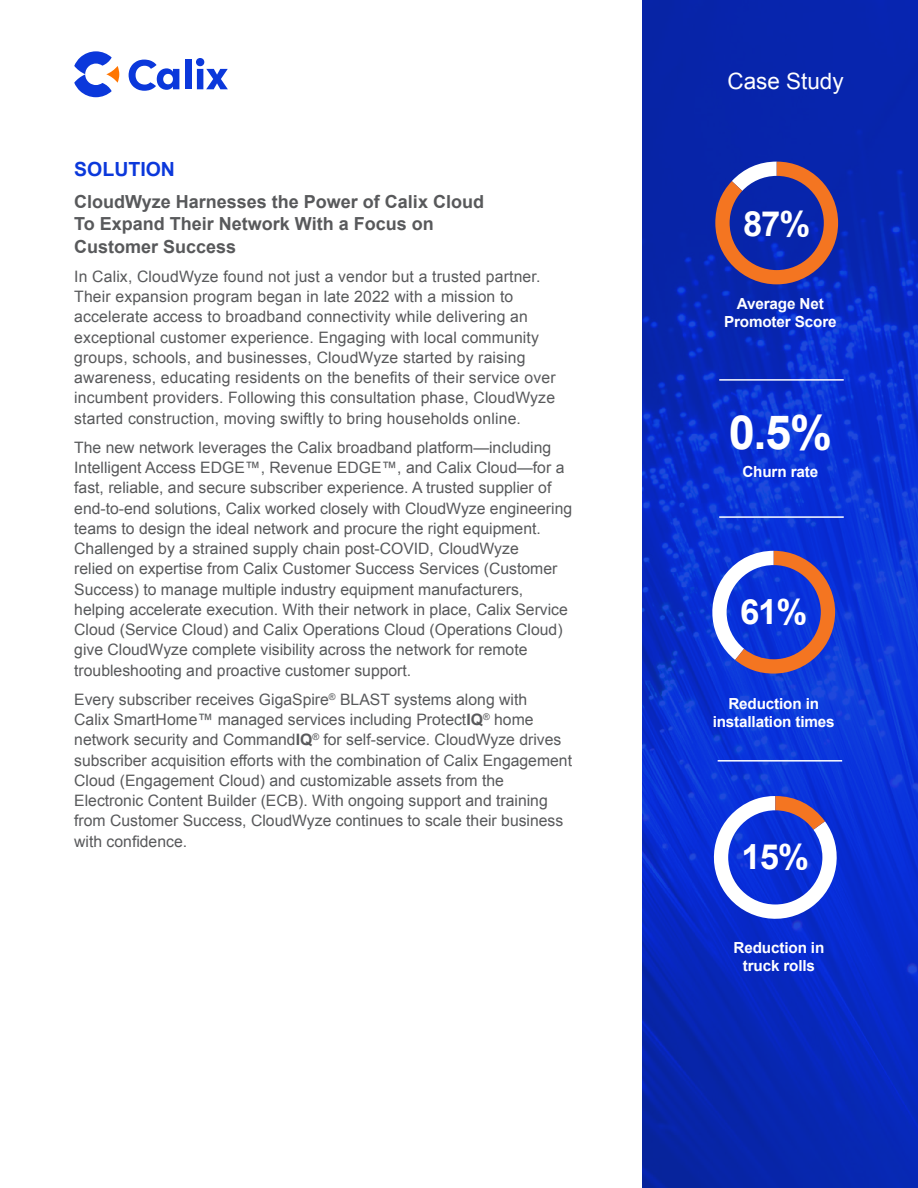
<style>
.page{position:relative;width:918px;height:1188px;background:#fff}
.page>*{position:absolute;margin:0;border:0;box-sizing:border-box;transform-origin:0 0}
.Solution_Brief_Title{font:700 47.1px "Arial";color:#fff}
.Solution_Brief_Title-2{font:700 34.65px "Arial";color:#fff}
.Solution_Brief_Title-3{font:22.5px "Arial";color:#fff}
.Body_Copy{font:700 19.5px "Arial";color:#0b38db}
.Body_Copy-2{font:700 18px/22.5px "Arial";color:#58595b}
.Body_Copy-3{font:15.75px/20.2px "Arial";color:#58595b}
.Solution_Brief_Title-4{font:700 15.3px/18px "Arial";letter-spacing:-.01em;color:#fff;text-align:center}
.s1{font-weight:700}
</style>
<div class="page">
<svg style="left:643px;top:0;width:275px;height:1188px;background:#082bc1"></svg>
<svg style="left:196px;top:58px;width:32px;height:31px"></svg>
<div style="left:185px;top:60px;width:6px;height:29px;background:#0b38db"></div>
<svg style="left:129px;top:60px;width:50px;height:31px"></svg>
<svg style="left:74px;top:51px;width:45px;height:46px"></svg>
<hr style="left:718px;top:760px;width:124px;height:2px;background:#fff">
<hr style="left:719px;top:379px;width:125px;height:2px;background:#fff">
<svg style="left:715px;top:162px;width:123px;height:122px;background:#544489"></svg>
<svg style="left:705px;top:551px;width:130px;height:123px;background:#5157bb"></svg>
<svg style="left:706px;top:796px;width:139px;height:131px"></svg>
<hr style="left:719px;top:516px;width:125px;height:2px;background:#fff">
<p class="Body_Copy" style="left:74px;top:157px;width:102px">SOLUTION</p>
<p class="Body_Copy-2" style="left:74px;top:191px;width:411px">CloudWyze Harnesses the Power of Calix Cloud<br>To Expand Their Network With a Focus on<br>Customer Success</p>
<p class="Body_Copy-3" style="left:74px;top:266px;width:483px">In Calix, CloudWyze found not just a vendor but a trusted partner.<br>Their expansion program began in late 2022 with a mission to accelerate access to broadband connectivity while delivering an exceptional customer experience. Engaging with local community groups, schools, and businesses, CloudWyze started by raising awareness, educating residents on the benefits of their service over incumbent providers. Following this consultation phase, CloudWyze started construction, moving swiftly to bring households online.</p>
<p class="Body_Copy-3" style="left:74px;top:437px;width:499px">The new network leverages the Calix broadband platform—including Intelligent Access EDGE™, Revenue EDGE™, and Calix Cloud—for a fast, reliable, and secure subscriber experience. A trusted supplier of end-to-end solutions, Calix worked closely with CloudWyze engineering teams to design the ideal network and procure the right equipment.<br>Challenged by a strained supply chain post-COVID, CloudWyze<br>relied on expertise from Calix Customer Success Services (Customer Success) to manage multiple industry equipment manufacturers, helping accelerate execution. With their network in place, Calix Service Cloud (Service Cloud) and Calix Operations Cloud (Operations Cloud) give CloudWyze complete visibility across the network for remote troubleshooting and proactive customer support.</p>
<p class="Body_Copy-3" style="left:74px;top:689px;width:499px">Every subscriber receives GigaSpire<sup>®</sup> BLAST systems along with<br>Calix SmartHome™ managed services including Protect<span class="s1">IQ</span><sup>®</sup> home network security and Command<span class="s1">IQ</span><sup>®</sup> for self-service. CloudWyze drives subscriber acquisition efforts with the combination of Calix Engagement Cloud (Engagement Cloud) and customizable assets from the Electronic Content Builder (ECB). With ongoing support and training from Customer Success, CloudWyze continues to scale their business with confidence.</p>
<p class="Solution_Brief_Title-3" style="left:727px;top:66px;width:118px">Case Study</p>
<p class="Solution_Brief_Title-2" style="left:743px;top:201px;width:69px">87%</p>
<p class="Solution_Brief_Title-4" style="left:724px;top:295px;width:114px">Average Net<br>Promoter Score</p>
<p class="Solution_Brief_Title" style="left:729px;top:401px;width:105px">0.5%</p>
<p class="Solution_Brief_Title-4" style="left:742px;top:463px;width:77px">Churn rate</p>
<p class="Solution_Brief_Title-2" style="left:740px;top:589px;width:69px">61%</p>
<p class="Solution_Brief_Title-4" style="left:713px;top:695px;width:124px">Reduction in installation times</p>
<p class="Solution_Brief_Title-2" style="left:742px;top:834px;width:69px">15%</p>
<p class="Solution_Brief_Title-4" style="left:734px;top:939px;width:92px">Reduction in truck rolls</p>
</div>
